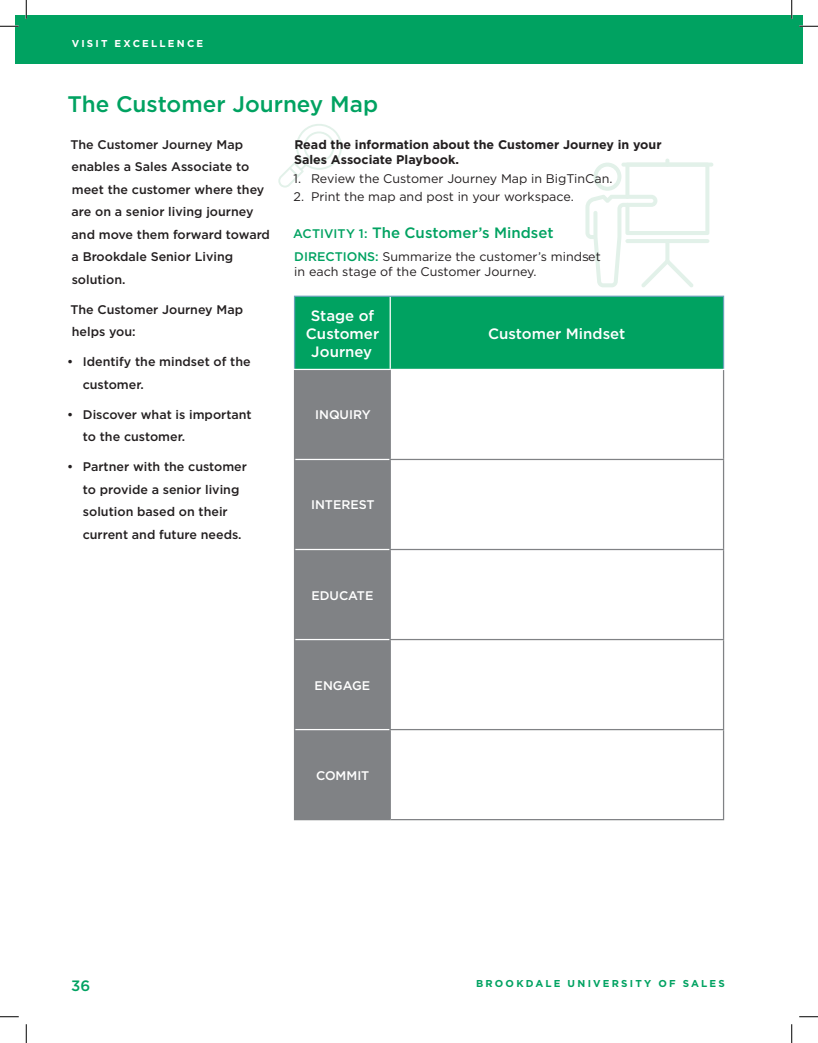
<style>
.page{position:relative;width:818px;height:1043px;background:#fff}
.page>*{position:absolute;margin:0;border:0;box-sizing:border-box;transform-origin:0 0}
.t1{font:500 22.5px "Gotham";color:#00a261}
.t2{font:500 15px/18px "Gotham";color:#fff;text-align:center}
.t3{font:500 15px "Gotham";color:#00a261}
.t4{font:500 12.5px/22.5px "Gotham";color:#231f20}
.t5{font:12.5px/15px "Gotham";color:#231f20}
.t6{font:700 12.5px/15px "Gotham";color:#231f20}
.t7{font:500 12.5px "Gotham";color:#fff}
.t8{font:700 10px "Gotham";letter-spacing:.22em;color:#00a261}
.t9{font:700 10px "Gotham";letter-spacing:.215em;color:#fff}
.s1{font-size:12.5px}
.s2{font-weight:500;color:#00a261}
</style>
<div class="page">
<div style="left:15px;top:15px;width:776px;height:49px;background:#00a261"></div>
<div style="left:791px;top:15px;width:11px;height:49px;background:#00a261"></div>
<svg style="left:278px;top:124px;width:64px;height:63px"></svg>
<div style="left:295px;top:297px;width:427px;height:72px;background:#00a261"></div>
<div style="left:295px;top:370px;width:94px;height:449px;background:#808285"></div>
<hr style="left:294px;top:296px;width:96px;height:1px;background:#68a2b8">
<hr style="left:294px;top:297px;width:1px;height:72px;background:#68a2b8">
<hr style="left:390px;top:296px;width:334px;height:1px;background:#68a2b8">
<hr style="left:722px;top:297px;width:2px;height:72px;background:#68a2b8">
<hr style="left:389px;top:297px;width:2px;height:72px;background:#fff">
<hr style="left:295px;top:459px;width:94px;height:1px;background:#fff">
<hr style="left:295px;top:549px;width:94px;height:1px;background:#fff">
<hr style="left:295px;top:639px;width:94px;height:1px;background:#fff">
<hr style="left:295px;top:729px;width:94px;height:1px;background:#fff">
<hr style="left:294px;top:370px;width:1px;height:89px;background:#808285">
<hr style="left:389px;top:370px;width:2px;height:89px;background:#808285">
<hr style="left:294px;top:459px;width:1px;height:90px;background:#808285">
<hr style="left:389px;top:460px;width:2px;height:89px;background:#808285">
<hr style="left:294px;top:549px;width:1px;height:90px;background:#808285">
<hr style="left:389px;top:550px;width:2px;height:89px;background:#808285">
<hr style="left:294px;top:639px;width:1px;height:90px;background:#808285">
<hr style="left:389px;top:640px;width:2px;height:89px;background:#808285">
<hr style="left:294px;top:729px;width:1px;height:90px;background:#808285">
<hr style="left:389px;top:730px;width:2px;height:89px;background:#808285">
<hr style="left:294px;top:819px;width:96px;height:1px;background:#808285">
<hr style="left:722px;top:370px;width:2px;height:89px;background:#808285">
<hr style="left:722px;top:460px;width:2px;height:89px;background:#808285">
<hr style="left:389px;top:549px;width:335px;height:1px;background:#808285">
<hr style="left:722px;top:550px;width:2px;height:89px;background:#808285">
<hr style="left:389px;top:639px;width:335px;height:1px;background:#808285">
<hr style="left:722px;top:640px;width:2px;height:89px;background:#808285">
<hr style="left:389px;top:729px;width:335px;height:1px;background:#808285">
<hr style="left:722px;top:730px;width:2px;height:89px;background:#808285">
<hr style="left:390px;top:819px;width:334px;height:1px;background:#808285">
<hr style="left:389px;top:459px;width:335px;height:1px;background:#808285">
<hr style="left:621px;top:163px;width:92px;height:4px;background:#e2f1e9;border-radius:2px">
<svg style="left:585px;top:158px;width:124px;height:129px"></svg>
<svg style="left:0;top:25px;width:19px;height:2px"></svg>
<svg style="left:799px;top:25px;width:19px;height:2px"></svg>
<svg style="left:0;top:1016px;width:19px;height:1px"></svg>
<svg style="left:799px;top:1016px;width:19px;height:1px"></svg>
<svg style="left:25px;top:0;width:2px;height:19px"></svg>
<svg style="left:25px;top:1024px;width:2px;height:18px"></svg>
<svg style="left:790px;top:0;width:2px;height:19px"></svg>
<svg style="left:791px;top:1024px;width:1px;height:18px"></svg>
<p class="t9" style="left:72px;top:37px;width:133px">VISIT EXCELLENCE</p>
<h1 class="t1" style="left:67px;top:89px;width:312px">The Customer Journey Map</h1>
<p class="t4" style="left:70px;top:133px;width:201px">The Customer Journey Map enables a Sales Associate to meet the customer where they are on a senior living journey and move them forward toward a Brookdale Senior Living solution.</p>
<p class="t4" style="left:70px;top:298px;width:174px">The Customer Journey Map helps you:</p>
<p class="t4" style="left:83px;top:350px;width:169px;text-indent:-16px">• Identify the mindset of the customer.</p>
<p class="t4" style="left:83px;top:403px;width:170px;text-indent:-16px">• Discover what is important to the customer.</p>
<p class="t4" style="left:83px;top:455px;width:166px;text-indent:-16px">• Partner with the customer to provide a senior living solution based on their current and future needs.</p>
<p class="t6" style="left:294px;top:137px;width:369px">Read the information about the Customer Journey in your<br>Sales Associate Playbook.</p>
<p class="t5" style="left:293px;top:170px;width:320px">1. Review the Customer Journey Map in BigTinCan.</p>
<p class="t5" style="left:293px;top:189px;width:282px">2. Print the map and post in your workspace.</p>
<p class="t3" style="left:293px;top:223px;width:262px"><span class="s1">ACTIVITY 1:</span> The Customer’s Mindset</p>
<p class="t5" style="left:294px;top:248px;width:308px"><span class="s2">DIRECTIONS:</span> Summarize the customer’s mindset in each stage of the Customer Journey.</p>
<p class="t2" style="left:306px;top:306px;width:75px">Stage of<br>Customer<br>Journey</p>
<p class="t2" style="left:488px;top:324px;width:139px">Customer Mindset</p>
<p class="t7" style="left:315px;top:407px;width:57px">INQUIRY</p>
<p class="t7" style="left:311px;top:497px;width:65px">INTEREST</p>
<p class="t7" style="left:311px;top:587px;width:64px">EDUCATE</p>
<p class="t7" style="left:314px;top:677px;width:57px">ENGAGE</p>
<p class="t7" style="left:316px;top:767px;width:55px">COMMIT</p>
<p class="t3" style="left:71px;top:976px;width:21px">36</p>
<p class="t8" style="left:476px;top:977px;width:250px">BROOKDALE UNIVERSITY OF SALES</p>
</div>
